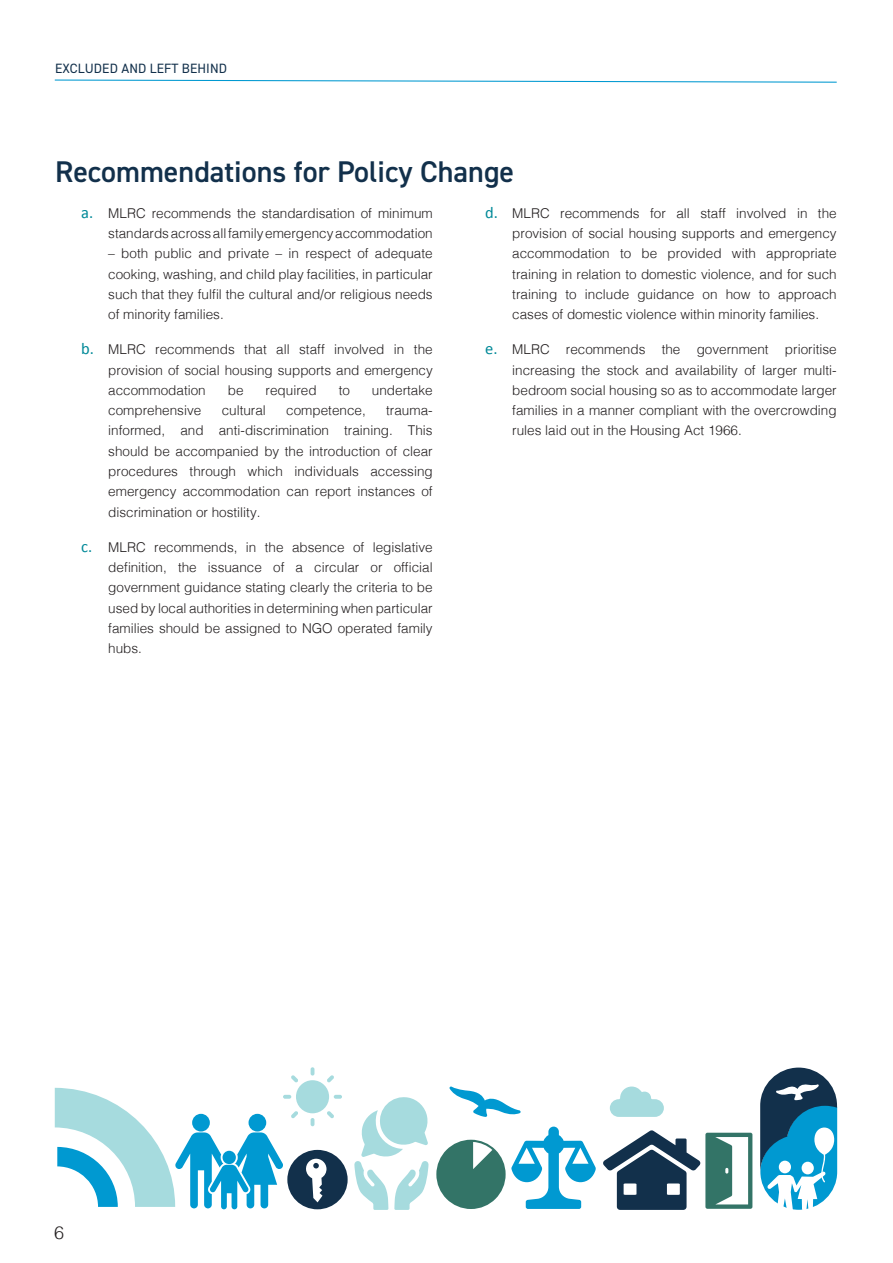
<style>
.page{position:relative;width:893px;height:1263px;background:#fff}
.page>*{position:absolute;margin:0;border:0;box-sizing:border-box;transform-origin:0 0}
.Heading_2{font:600 30px "DIN2014";color:#12304b}
.t1{font:300 18px "Helvetica";color:#231f20}
.t2{font:300 13.5px/20.2px "Helvetica";color:#231f20;text-align:justify}
.t3{font:13.5px "DIN2014";letter-spacing:.01em;color:#12304b}
.s1{font-family:"Calibri";font-weight:400;font-size:16.5px;color:#008998}
</style>
<div class="page">
<svg style="left:54px;top:79px;width:783px;height:4px"></svg>
<div style="left:296px;top:1080px;width:33px;height:33px;background:#a6dbde;border-radius:50%"></div>
<svg style="left:311px;top:1067px;width:3px;height:8px"></svg>
<svg style="left:291px;top:1075px;width:7px;height:7px"></svg>
<svg style="left:311px;top:1118px;width:3px;height:8px"></svg>
<svg style="left:327px;top:1111px;width:7px;height:7px"></svg>
<svg style="left:334px;top:1095px;width:8px;height:4px"></svg>
<svg style="left:327px;top:1075px;width:7px;height:7px"></svg>
<svg style="left:610px;top:1086px;width:54px;height:31px"></svg>
<div style="left:287px;top:1150px;width:61px;height:59px;background:#12304b;border-radius:50%"></div>
<svg style="left:306px;top:1158px;width:21px;height:44px"></svg>
<svg style="left:449px;top:1086px;width:72px;height:31px"></svg>
<svg style="left:354px;top:1097px;width:75px;height:113px"></svg>
<svg style="left:55px;top:1088px;width:243px;height:121px"></svg>
<svg style="left:760px;top:1067px;width:77px;height:143px"></svg>
<svg style="left:436px;top:1126px;width:160px;height:83px"></svg>
<svg style="left:603px;top:1130px;width:149px;height:80px"></svg>
<p class="t3" style="left:55px;top:60px;width:173px">EXCLUDED AND LEFT BEHIND</p>
<p class="Heading_2" style="left:55px;top:152px;width:460px">Recommendations for Policy Change</p>
<p class="t2" style="left:81px;top:202px;width:353px;text-align:right"><span class="s1">a.</span> MLRC recommends the standardisation of minimum standards across all family emergency accommodation</p>
<p class="t2" style="left:108px;top:243px;width:326px">– both public and private – in respect of adequate cooking, washing, and child play facilities, in particular such that they fulfil the cultural and/or religious needs of minority families.</p>
<p class="t2" style="left:108px;top:339px;width:326px;text-indent:-27px"><span class="s1">b.</span> MLRC recommends that all staff involved in the provision of social housing supports and emergency accommodation</p>
<p class="t2" style="left:228px;top:379px;width:17px">be</p>
<p class="t2" style="left:266px;top:379px;width:53px">required</p>
<p class="t2" style="left:339px;top:379px;width:13px">to</p>
<p class="t2" style="left:372px;top:379px;width:62px">undertake</p>
<p class="t2" style="left:108px;top:399px;width:95px">comprehensive</p>
<p class="t2" style="left:222px;top:399px;width:46px">cultural</p>
<p class="t2" style="left:286px;top:399px;width:81px">competence,</p>
<p class="t2" style="left:108px;top:399px;width:326px;text-indent:278px">trauma&shy;informed, and anti-discrimination training. This should be accompanied by the introduction of clear procedures through which individuals accessing emergency accommodation can report instances of discrimination or hostility.</p>
<p class="t2" style="left:108px;top:536px;width:326px;text-indent:-27px"><span class="s1">c.</span> MLRC recommends, in the absence of legislative definition, the issuance of a circular or official government guidance stating clearly the criteria to be used by local authorities in determining when particular families should be assigned to NGO operated family hubs.</p>
<p class="t2" style="left:512px;top:202px;width:326px;text-indent:-27px"><span class="s1">d.</span> MLRC recommends for all staff involved in the provision of social housing supports and emergency accommodation to be provided with appropriate training in relation to domestic violence, and for such training to include guidance on how to approach cases of domestic violence within minority families.</p>
<p class="t2" style="left:512px;top:339px;width:326px;text-indent:-27px"><span class="s1">e.</span> MLRC recommends the government prioritise increasing the stock and availability of larger multi&shy;bedroom social housing so as to accommodate larger families in a manner compliant with the overcrowding rules laid out in the Housing Act 1966.</p>
<p class="t1" style="left:54px;top:1217px;width:12px">6</p>
</div>
